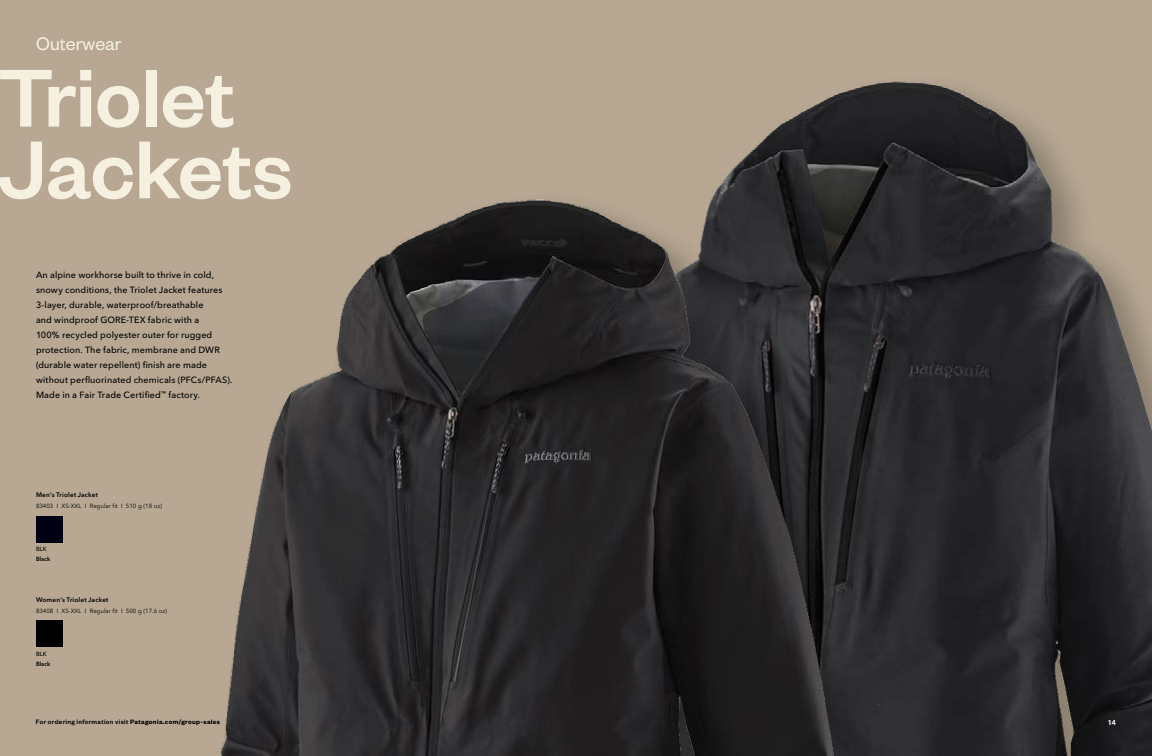
<style>
.page{position:relative;width:1152px;height:756px;background:#b7a793}
.page>*{position:absolute;margin:0;border:0;box-sizing:border-box;transform-origin:0 0}
.t1{font:500 90px/71.6px "Founders Grotesk";letter-spacing:-.005em;color:#f5f0e0}
.t2{font:20px "Founders Grotesk";color:#f5f0e0}
.t3{font:500 9px/15px "Avenir Next LT Pro";letter-spacing:.01em;color:#000}
.t4{font:500 7px "Founders Grotesk";letter-spacing:.045em;color:#000}
.t5{font:7px "Avenir Next LT Pro";color:#fff}
.t6{font:600 6.5px "Avenir Next LT Pro";letter-spacing:.025em;color:#000}
.t7{font:6px "Avenir Next LT Pro";color:#000}
.t8{font:600 6px "Avenir Next LT Pro";letter-spacing:-.01em;color:#000}
.t9{font:500 6px "Avenir Next LT Pro";color:#000}
.s1{font-weight:600}
</style>
<div class="page">
<img style="left:736px;top:81px;width:416px;height:675px">
<div style="left:36px;top:516px;width:27px;height:27px;background:#000013"></div>
<div style="left:36px;top:620px;width:27px;height:27px;background:#000"></div>
<img style="left:220px;top:166px;width:653px;height:590px">
<h2 class="t2" style="left:36px;top:32px;width:87px">Outerwear</h2>
<h1 class="t1" style="left:-2px;top:58px;width:296px">Triolet<br>Jackets</h1>
<p class="t3" style="left:36px;top:268px;width:198px">An alpine workhorse built to thrive in cold, snowy conditions, the Triolet Jacket features 3-layer, durable, waterproof/breathable<br>and windproof GORE-TEX fabric with a<br>100% recycled polyester outer for rugged protection. The fabric, membrane and DWR (durable water repellent) finish are made without perfluorinated chemicals (PFCs/PFAS).<br>Made in a Fair Trade Certified<sup>™</sup> factory.</p>
<p class="t6" style="left:36px;top:491px;width:64px">Men’s Triolet Jacket</p>
<p class="t7" style="left:36px;top:503px;width:127px">83403 I XS-XXL I Regular fit I 510 g (18 oz)</p>
<p class="t9" style="left:36px;top:545px;width:12px">BLK</p>
<p class="t8" style="left:36px;top:555px;width:16px">Black</p>
<p class="t6" style="left:36px;top:596px;width:74px">Women’s Triolet Jacket</p>
<p class="t7" style="left:36px;top:607px;width:133px">83408 I XS-XXL I Regular fit I 500 g (17.6 oz)</p>
<p class="t9" style="left:36px;top:650px;width:12px">BLK</p>
<p class="t8" style="left:36px;top:660px;width:16px">Black</p>
<p class="t4" style="left:36px;top:718px;width:186px">For ordering information visit <span class="s1">Patagonia.com/group-sales</span></p>
<p class="t5" style="left:1108px;top:719px;width:10px">14</p>
</div>
